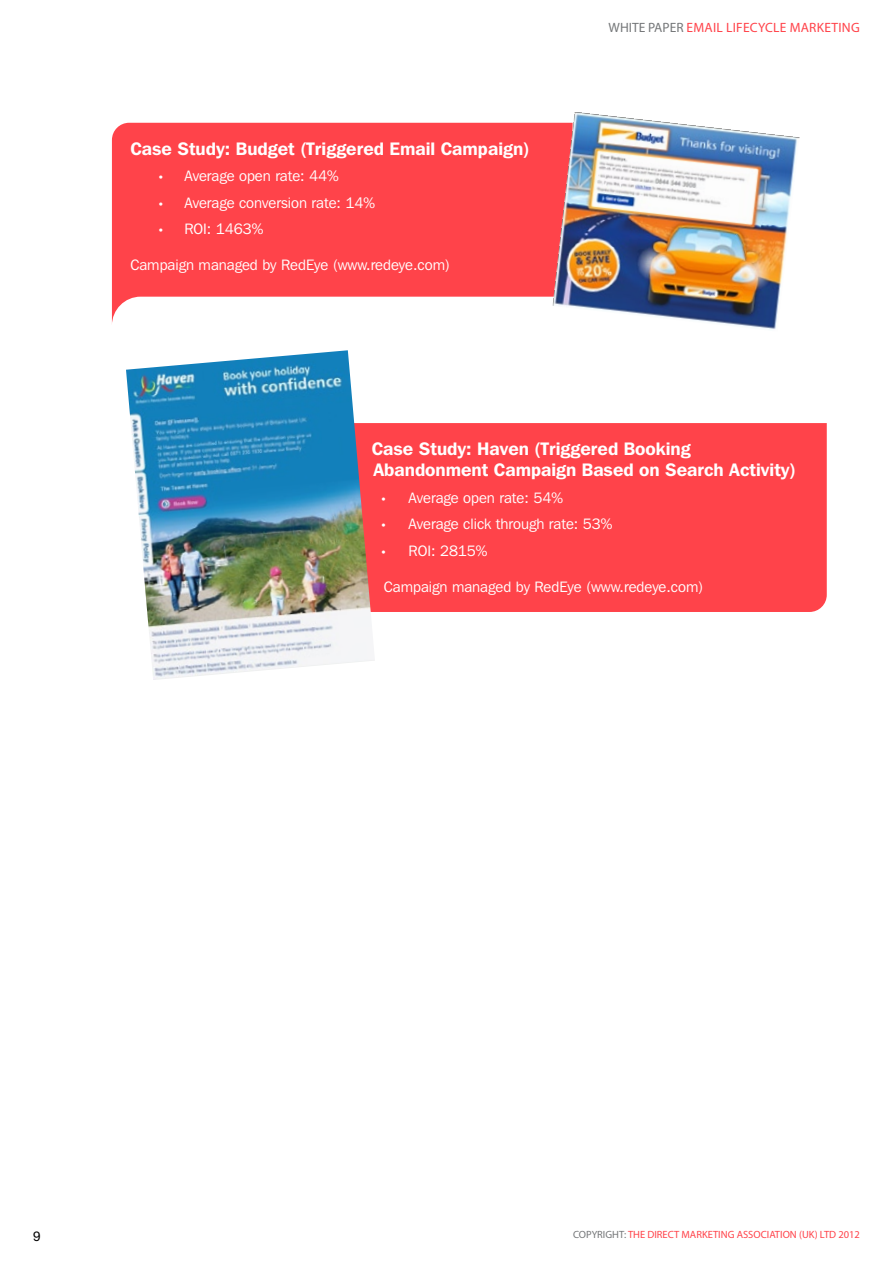
<style>
.page{position:relative;width:893px;height:1263px;background:#fff}
.page>*{position:absolute;margin:0;border:0;box-sizing:border-box;transform-origin:0 0}
.t1{font:600 18px/21.6px "Franklin Gothic IT Cby BT";color:#fff}
.t2{font:15px "Franklin Gothic IT Cby BT";color:#fff}
.t3{font:13.5px "Myriad Pro";letter-spacing:.01em;color:#ff434a}
.t4{font:13.5px "Helvetica Neue";color:#000}
.t5{font:10.5px "Myriad Pro";color:#ff434a}
.s1{font-family:"Myriad Pro"}
.s2{color:#757779}
</style>
<div class="page">
<svg style="left:112px;top:123px;width:440px;height:200px;background:#ff5b61"></svg>
<div style="left:375px;top:423px;width:452px;height:189px;background:#ff434a"></div>
<img style="left:552px;top:112px;width:247px;height:218px">
<img style="left:126px;top:350px;width:249px;height:330px">
<p class="t1" style="left:130px;top:137px;width:400px">Case Study: Budget (Triggered Email Campaign)</p>
<p class="t2" style="left:159px;top:167px;width:181px"><span class="s1">•</span> Average open rate: 44%</p>
<p class="t2" style="left:159px;top:193px;width:217px"><span class="s1">•</span> Average conversion rate: 14%</p>
<p class="t2" style="left:159px;top:220px;width:106px"><span class="s1">•</span> ROI: 1463%</p>
<p class="t2" style="left:130px;top:256px;width:321px">Campaign managed by RedEye (www.redeye.com)</p>
<p class="t3" style="left:609px;top:20px;width:253px"><span class="s2">WHITE PAPER</span> EMAI L LIFECYCLE MARKETI NG</p>
<p class="t1" style="left:372px;top:437px;width:425px">Case Study: Haven (Triggered Booking<br>Abandonment Campaign Based on Search Activity)</p>
<p class="t2" style="left:382px;top:488px;width:183px"><span class="s1">•</span> Average open rate: 54%</p>
<p class="t2" style="left:382px;top:515px;width:232px"><span class="s1">•</span> Average click through rate: 53%</p>
<p class="t2" style="left:382px;top:541px;width:107px"><span class="s1">•</span> ROI: 2815%</p>
<p class="t2" style="left:384px;top:577px;width:321px">Campaign managed by RedEye (www.redeye.com)</p>
<p class="t4" style="left:33px;top:1228px;width:9px">9</p>
<p class="t5" style="left:573px;top:1228px;width:288px"><span class="s2">COPYRIGHT:</span> THE DIRECT MARKETING ASSOCIATION (UK) LTD 2012</p>
</div>
